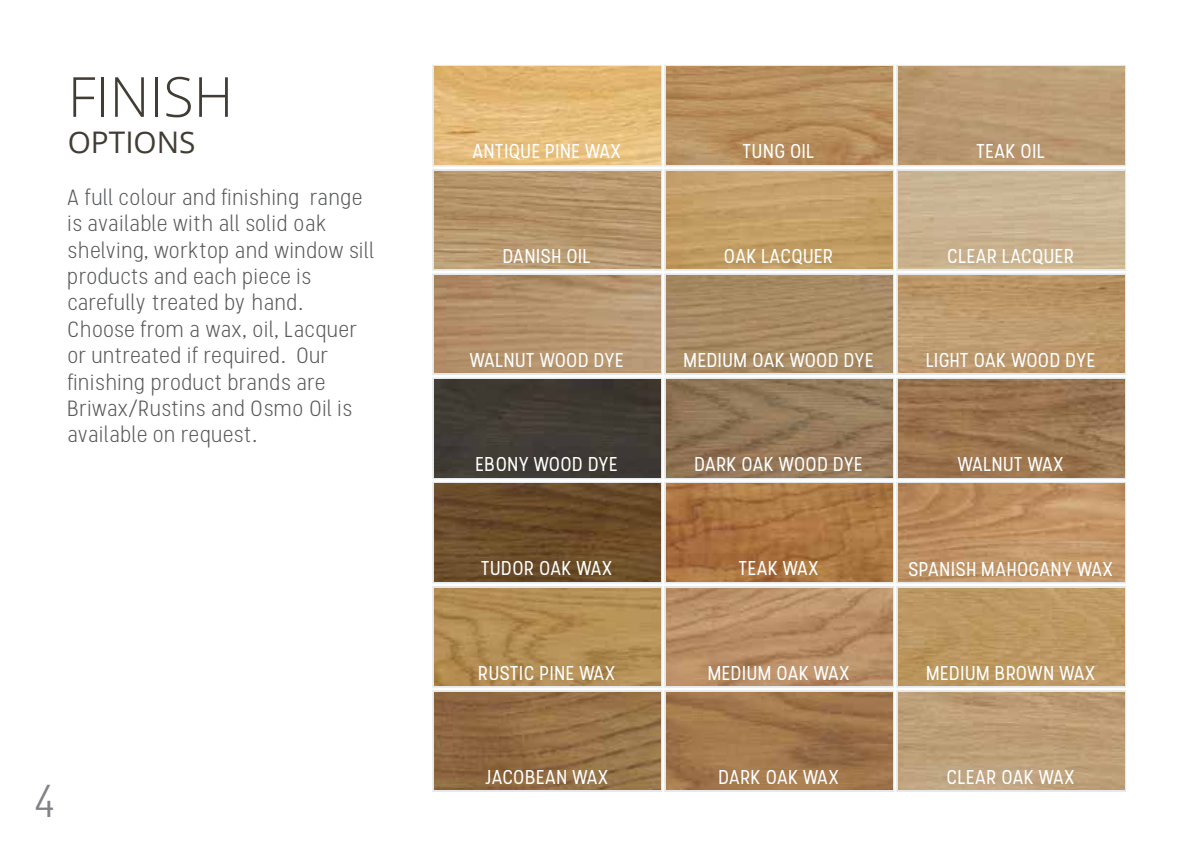
<style>
.page{position:relative;width:1191px;height:842px;background:#fff}
.page>*{position:absolute;margin:0;border:0;box-sizing:border-box;transform-origin:0 0}
.t1{font:300 55.4px "Open Sans";color:#413d34}
.t2{font:300 46px "Stellar";color:#808285}
.t3{font:29.8px "Open Sans";color:#413d34}
.t4{font:300 22px/26.4px "Stellar";color:#58595b}
.t5{font:20px "Stellar";color:#fff}
</style>
<div class="page">
<svg style="left:432px;top:65px;width:230px;height:102px"></svg>
<svg style="left:664px;top:65px;width:230px;height:102px"></svg>
<svg style="left:896px;top:65px;width:230px;height:102px"></svg>
<svg style="left:432px;top:169px;width:230px;height:102px"></svg>
<svg style="left:664px;top:169px;width:230px;height:102px"></svg>
<svg style="left:896px;top:169px;width:230px;height:102px"></svg>
<svg style="left:432px;top:273px;width:230px;height:102px"></svg>
<svg style="left:664px;top:273px;width:230px;height:102px"></svg>
<svg style="left:896px;top:273px;width:230px;height:102px"></svg>
<svg style="left:432px;top:378px;width:230px;height:101px"></svg>
<svg style="left:664px;top:378px;width:230px;height:101px"></svg>
<svg style="left:896px;top:378px;width:230px;height:101px"></svg>
<svg style="left:432px;top:482px;width:230px;height:101px"></svg>
<svg style="left:664px;top:482px;width:230px;height:101px"></svg>
<svg style="left:896px;top:482px;width:230px;height:101px"></svg>
<svg style="left:432px;top:586px;width:230px;height:102px"></svg>
<svg style="left:664px;top:586px;width:230px;height:102px"></svg>
<svg style="left:896px;top:586px;width:230px;height:102px"></svg>
<svg style="left:432px;top:690px;width:230px;height:102px"></svg>
<svg style="left:664px;top:690px;width:230px;height:102px"></svg>
<svg style="left:896px;top:690px;width:230px;height:102px"></svg>
<img style="left:898px;top:67px;width:226px;height:98px">
<img style="left:434px;top:67px;width:226px;height:98px">
<img style="left:666px;top:171px;width:226px;height:98px">
<img style="left:434px;top:171px;width:226px;height:98px">
<img style="left:666px;top:275px;width:226px;height:98px">
<img style="left:898px;top:275px;width:226px;height:98px">
<img style="left:434px;top:380px;width:226px;height:97px">
<img style="left:666px;top:380px;width:226px;height:97px">
<img style="left:898px;top:380px;width:226px;height:97px">
<img style="left:666px;top:484px;width:226px;height:97px">
<img style="left:434px;top:484px;width:226px;height:97px">
<img style="left:666px;top:588px;width:226px;height:98px">
<img style="left:434px;top:588px;width:226px;height:98px">
<img style="left:898px;top:588px;width:226px;height:98px">
<img style="left:434px;top:692px;width:226px;height:98px">
<img style="left:666px;top:692px;width:226px;height:98px">
<img style="left:898px;top:692px;width:226px;height:98px">
<img style="left:898px;top:484px;width:226px;height:97px">
<img style="left:434px;top:275px;width:226px;height:98px">
<img style="left:898px;top:171px;width:226px;height:98px">
<img style="left:666px;top:67px;width:226px;height:98px">
<h1 class="t1" style="left:68px;top:59px;width:167px">FINISH</h1>
<h3 class="t3" style="left:68px;top:121px;width:129px">OPTIONS</h3>
<p class="t4" style="left:68px;top:184px;width:309px">A full colour and finishing range is available with all solid oak shelving, worktop and window sill products and each piece is carefully treated by hand.<br>Choose from a wax, oil, Lacquer or untreated if required. Our finishing product brands are<br>Briwax/Rustins and Osmo Oil is available on request.</p>
<h2 class="t2" style="left:34px;top:774px;width:26px">4</h2>
<p class="t5" style="left:473px;top:140px;width:150px">ANTIQUE PINE WAX</p>
<p class="t5" style="left:743px;top:140px;width:73px">TUNG OIL</p>
<p class="t5" style="left:976px;top:140px;width:70px">TEAK OIL</p>
<p class="t5" style="left:503px;top:244px;width:90px">DANISH OIL</p>
<p class="t5" style="left:724px;top:244px;width:111px">OAK LACQUER</p>
<p class="t5" style="left:947px;top:244px;width:129px">CLEAR LACQUER</p>
<p class="t5" style="left:470px;top:348px;width:156px">WALNUT WOOD DYE</p>
<p class="t5" style="left:684px;top:348px;width:192px">MEDIUM OAK WOOD DYE</p>
<p class="t5" style="left:926px;top:348px;width:171px">LIGHT OAK WOOD DYE</p>
<p class="t5" style="left:476px;top:452px;width:144px">EBONY WOOD DYE</p>
<p class="t5" style="left:958px;top:452px;width:108px">WALNUT WAX</p>
<p class="t5" style="left:695px;top:452px;width:170px">DARK OAK WOOD DYE</p>
<p class="t5" style="left:481px;top:557px;width:133px">TUDOR OAK WAX</p>
<p class="t5" style="left:478px;top:661px;width:139px">RUSTIC PINE WAX</p>
<p class="t5" style="left:739px;top:557px;width:82px">TEAK WAX</p>
<p class="t5" style="left:908px;top:557px;width:206px">SPANISH MAHOGANY WAX</p>
<p class="t5" style="left:708px;top:661px;width:144px">MEDIUM OAK WAX</p>
<p class="t5" style="left:926px;top:661px;width:171px">MEDIUM BROWN WAX</p>
<p class="t5" style="left:485px;top:765px;width:125px">JACOBEAN WAX</p>
<p class="t5" style="left:719px;top:765px;width:122px">DARK OAK WAX</p>
<p class="t5" style="left:947px;top:765px;width:130px">CLEAR OAK WAX</p>
</div>
